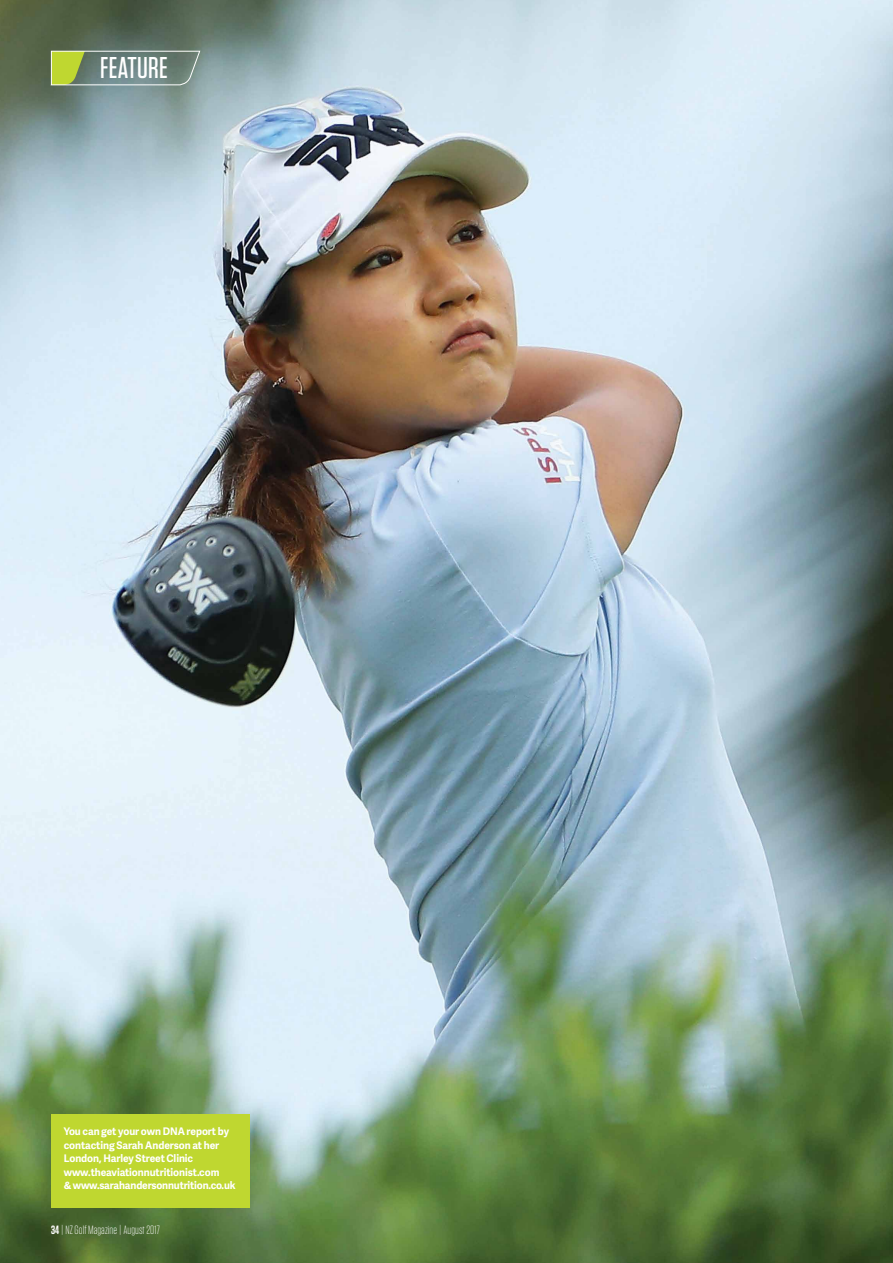
<style>
.page{position:relative;width:893px;height:1263px;background:#fff}
.page>*{position:absolute;margin:0;border:0;box-sizing:border-box;transform-origin:0 0}
.t1{font:500 30px "Tungsten";letter-spacing:.01em;color:#fff}
.t2{font:300 12px "Tungsten";letter-spacing:.01em;color:#fff;scale:.95 1}
.t3{font:700 10.5px/13.5px "Adelle Sans";letter-spacing:-.005em;color:#fff}
.s1{font-weight:600}
</style>
<div class="page">
<img style="left:0;top:0;width:893px;height:1263px">
<div style="left:51px;top:1114px;width:198px;height:94px;background:#bfd730"></div>
<svg style="left:51px;top:51px;width:149px;height:34px;background:#819676"></svg>
<h1 class="t1" style="left:100px;top:52px;width:69px">FEATURE</h1>
<p class="t3" style="left:64px;top:1124px;width:173px">You can get your own DNA report by contacting Sarah Anderson at her London, Harley Street Clinic www.theaviationnutritionist.com<br>&amp; www.sarahandersonnutrition.co.uk</p>
<p class="t2" style="left:51px;top:1224px;width:116px"><span class="s1">34</span> | NZ Golf Magazine | August 2017</p>
</div>
